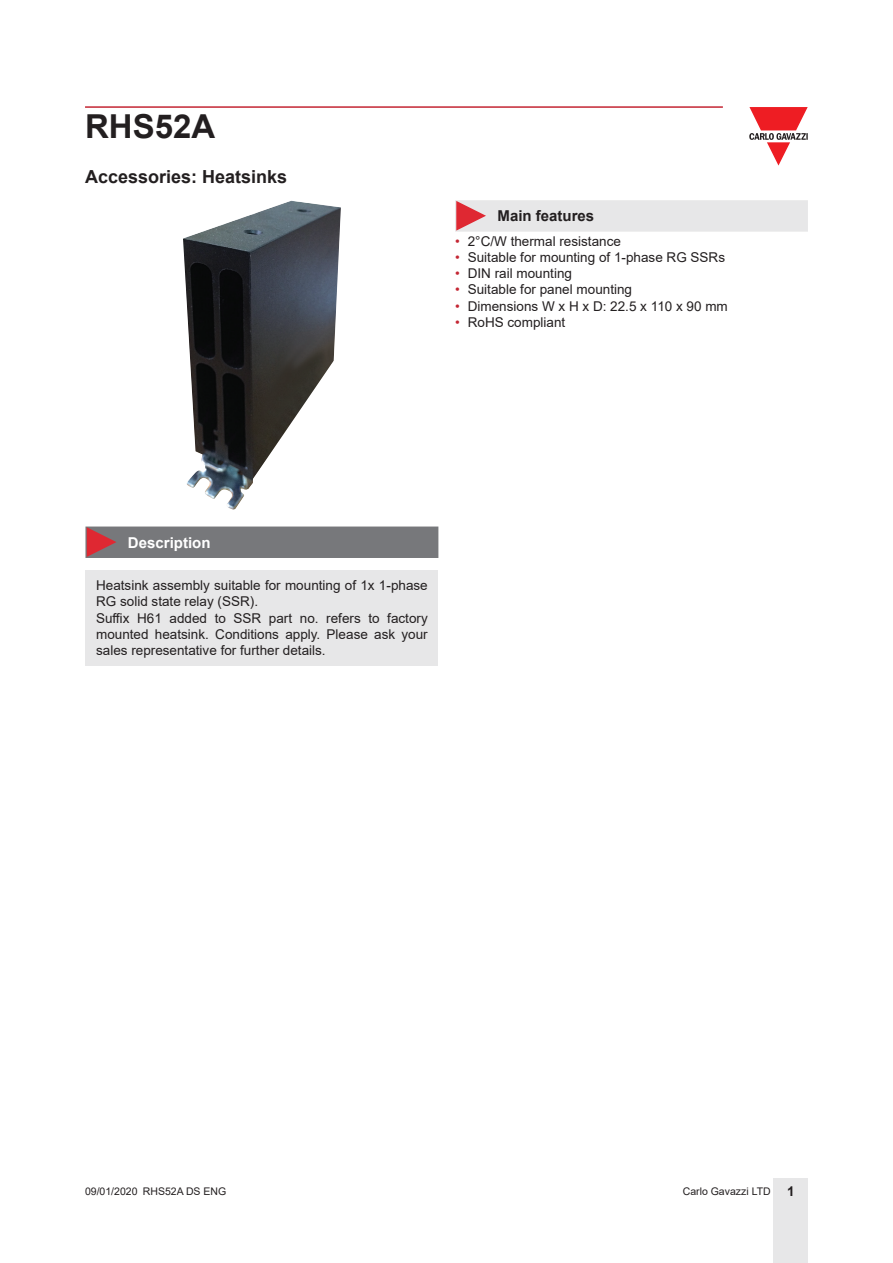
<style>
.page{position:relative;width:893px;height:1263px;background:#fff}
.page>*{position:absolute;margin:0;border:0;box-sizing:border-box;transform-origin:0 0}
.t1{font:700 33px "Arial";color:#231f20}
.Titolo02{font:700 18px "Arial";color:#231f20}
.Titolo03{font:700 15px "Arial";color:#231f20}
.Titolo04{font:700 15px "Arial";color:#fff}
.Testo{font:13.5px/16.2px "Arial";color:#231f20}
.t2{font:10.5px "Arial";color:#231f20}
.s1{color:#c42633}
.s2{font-weight:700;font-size:13.5px}
</style>
<div class="page">
<hr style="left:85px;top:106px;width:638px;height:2px;background:#c42633">
<div style="left:774px;top:1178px;width:34px;height:85px;background:#e7e7e8"></div>
<svg style="left:749px;top:107px;width:59px;height:59px"></svg>
<div style="left:85px;top:570px;width:353px;height:96px;background:#e7e7e8"></div>
<img style="left:183px;top:201px;width:158px;height:308px">
<svg style="left:85px;top:526px;width:353px;height:32px"></svg>
<div style="left:455px;top:200px;width:353px;height:32px;background:#e7e7e8"></div>
<h1 class="t1" style="left:85px;top:103px;width:132px">RHS52A</h1>
<p class="Titolo02" style="left:85px;top:164px;width:204px">Accessories: Heatsinks</p>
<p class="Titolo03" style="left:497px;top:206px;width:98px">Main features</p>
<p class="Testo" style="left:455px;top:233px;width:167px"><span class="s1">•</span> 2°C/W thermal resistance</p>
<p class="Testo" style="left:455px;top:249px;width:272px"><span class="s1">•</span> Suitable for mounting of 1-phase RG SSRs</p>
<p class="Testo" style="left:455px;top:265px;width:119px"><span class="s1">•</span> DIN rail mounting</p>
<p class="Testo" style="left:455px;top:281px;width:179px"><span class="s1">•</span> Suitable for panel mounting</p>
<p class="Testo" style="left:455px;top:298px;width:274px"><span class="s1">•</span> Dimensions W x H x D: 22.5 x 110 x 90 mm</p>
<p class="Testo" style="left:455px;top:314px;width:112px"><span class="s1">•</span> RoHS compliant</p>
<p class="Titolo04" style="left:128px;top:532px;width:84px">Description</p>
<p class="Testo" style="left:96px;top:577px;width:333px">Heatsink assembly suitable for mounting of 1x 1-phase<br>RG solid state relay (SSR).</p>
<p class="Testo" style="left:96px;top:610px;width:333px;text-align:justify">Suffix H61 added to SSR part no. refers to factory mounted heatsink. Conditions apply. Please ask your sales representative for further details.</p>
<p class="t2" style="left:85px;top:1183px;width:143px">09/01/2020 RHS52A DS ENG</p>
<p class="t2" style="left:683px;top:1183px;width:113px">Carlo Gavazzi LTD <span class="s2">1</span></p>
</div>
